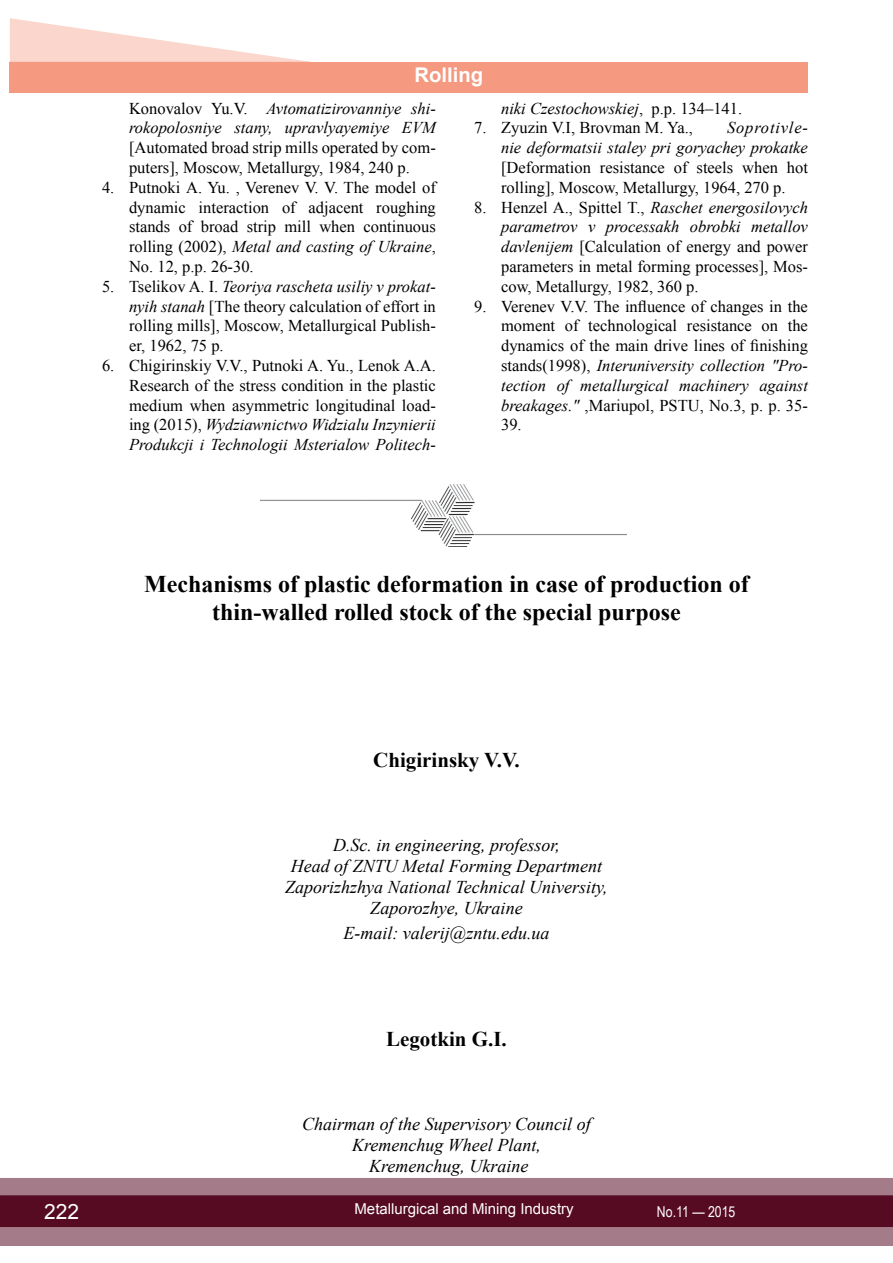
<style>
.page{position:relative;width:893px;height:1263px;background:#fff}
.page>*{position:absolute;margin:0;border:0;box-sizing:border-box;transform-origin:0 0}
.t1{font:700 24px/28.5px "Times New Roman";color:#000;text-align:center}
.t2{font:700 21px "Times New Roman";color:#000}
.t3{font:21px "Arial";color:#fff}
.t4{font:700 20.25px "Arial";color:#fff}
.t5{font:italic 18px/21px "Times New Roman";color:#000;text-align:center}
.t6{font:16.5px/19.8px "Times New Roman";color:#000;text-align:justify}
.t7{font:italic 16.5px/19.8px "Times New Roman";color:#000}
.t8{font:15px "Arial";color:#fff}
.t9{font:15px "Arial Narrow";color:#fff}
.s1{font-style:normal}
.s2{font-style:italic}
</style>
<div class="page">
<div style="left:0;top:1178px;width:893px;height:68px;background:#a47b88"></div>
<div style="left:0;top:1195px;width:893px;height:32px;background:#560b23;border:2px solid #560b23"></div>
<div style="left:10px;top:62px;width:798px;height:30px;background:#f59980"></div>
<svg style="left:10px;top:18px;width:300px;height:44px"></svg>
<img style="left:260px;top:485px;width:366px;height:62px">
<p class="t4" style="left:414px;top:61px;width:70px">Rolling</p>
<p class="t7" style="left:129px;top:98px;width:308px"><span class="s1">Konovalov Yu.V.</span> Avtomatizirovanniye shi&shy;rokopolosniye stany, upravlyayemiye EVM</p>
<p class="t6" style="left:129px;top:137px;width:308px">[Automated broad strip mills operated by com&shy;puters], Moscow, Metallurgy, 1984, 240 p.</p>
<p class="t6" style="left:129px;top:177px;width:308px;text-indent:-27px">4. Putnoki А. Yu. , Verenev V. V. The model of dynamic interaction of adjacent roughing stands of broad strip mill when continuous rolling (2002), <span class="s2">Metal and casting of Ukraine</span>, No. 12, p.p. 26-30.</p>
<p class="t6" style="left:129px;top:276px;width:308px;text-indent:-27px">5. Tselikov A. I. <span class="s2">Teoriya rascheta usiliy v prokat&shy;nyih stanah</span> [The theory calculation of effort in rolling mills], Мoscow, Metallurgical Publish&shy;er, 1962, 75 p.</p>
<p class="t6" style="left:129px;top:355px;width:308px;text-indent:-27px">6. Chigirinskiy V.V., Putnoki A. Yu., Lenok A.A.<br>Research of the stress condition in the plastic medium when asymmetric longitudinal load&shy;ing (2015), <span class="s2">Wydziawnictwo Widzialu Inzynierii Produkcji i Technologii Msterialow Politech-</span></p>
<p class="t7" style="left:501px;top:98px;width:243px">niki Czestochowskiej<span class="s1">, p.p. 134–141.</span></p>
<p class="t6" style="left:474px;top:118px;width:220px">7. Zyuzin V.I, Brovman M. Ya.,</p>
<p class="t7" style="left:501px;top:117px;width:308px;text-align:right">Soprotivle-<br>nie deformatsii staley pri goryachey prokatke</p>
<p class="t6" style="left:501px;top:157px;width:308px">[Deformation resistance of steels when hot rolling], Moscow, Metallurgy, 1964, 270 p.</p>
<p class="t6" style="left:501px;top:197px;width:308px;text-indent:-27px">8. Henzel A., Spittel T., <span class="s2">Raschet energosilovych parametrov v processakh obrobki metallov davlenijem</span> [Calculation of energy and power parameters in metal forming processes], Mos&shy;cow, Metallurgy, 1982, 360 p.</p>
<p class="t6" style="left:501px;top:296px;width:308px;text-indent:-27px">9. Verenev V.V. The influence of changes in the moment of technological resistance on the dynamics of the main drive lines of finishing stands(1998), <span class="s2">Interuniversity collection "Pro&shy;tection of metallurgical machinery against breakages."</span> ,Mariupol, PSTU, No.3, p. p. 35- 39.</p>
<h1 class="t1" style="left:144px;top:569px;width:606px">Mechanisms of plastic deformation in case of production of thin-walled rolled stock of the special purpose</h1>
<p class="t2" style="left:373px;top:745px;width:148px">Chigirinsky V.V.</p>
<p class="t5" style="left:285px;top:834px;width:324px">D.Sc. in engineering, professor,<br>Head of ZNTU Metal Forming Department Zaporizhzhya National Technical University, Zaporozhye, Ukraine</p>
<p class="t5" style="left:343px;top:922px;width:208px">E-mail: valerij@zntu.edu.ua</p>
<p class="t2" style="left:386px;top:1025px;width:122px">Legotkin G.I.</p>
<p class="t5" style="left:302px;top:1113px;width:290px">Chairman of the Supervisory Council of<br>Kremenchug Wheel Plant,<br>Kremenchug, Ukraine</p>
<p class="t3" style="left:44px;top:1197px;width:37px">222</p>
<p class="t8" style="left:354px;top:1199px;width:221px">Metallurgical and Mining Industry</p>
<p class="t9" style="left:657px;top:1201px;width:80px">No.11 — 2015</p>
</div>
